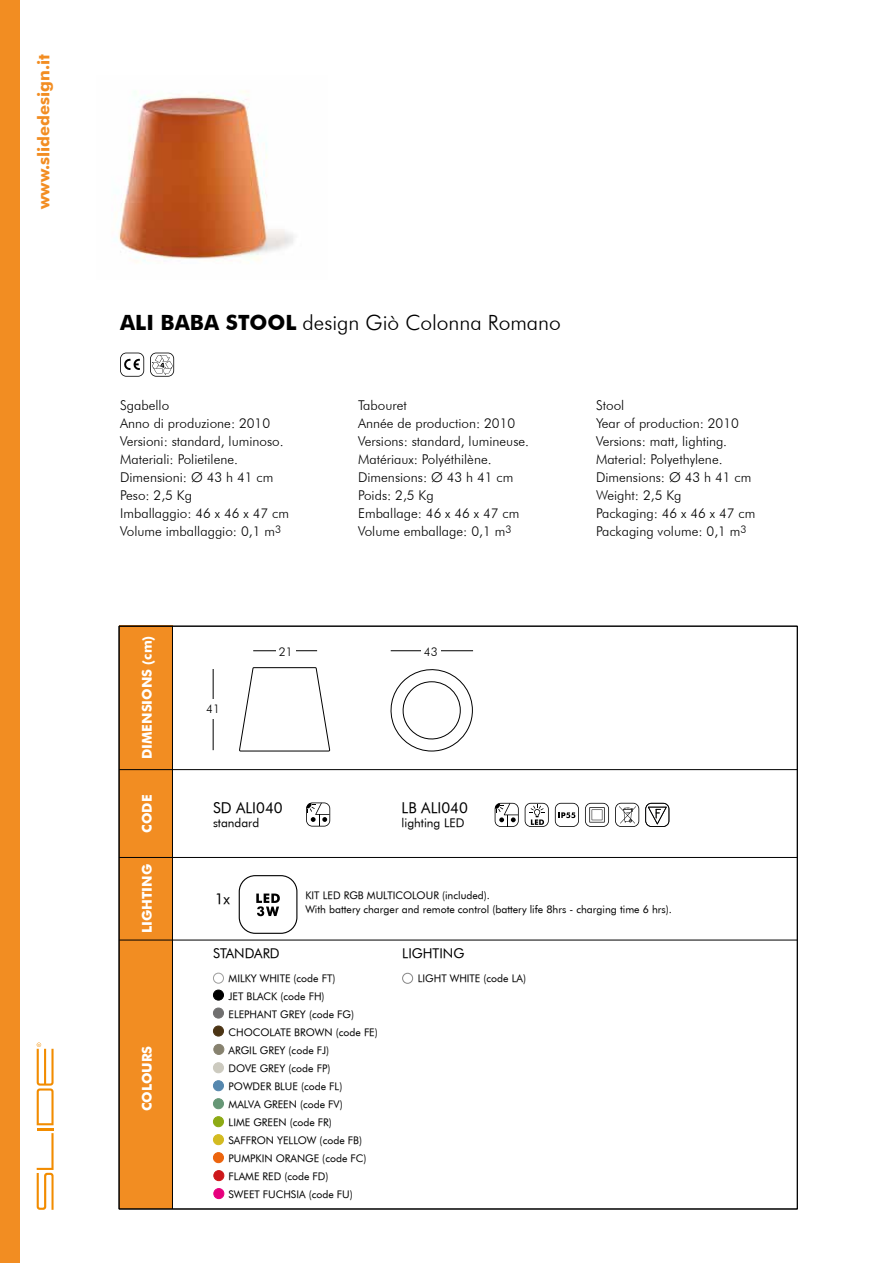
<style>
.page{position:relative;width:893px;height:1263px;background:#fff}
.page>*{position:absolute;margin:0;border:0;box-sizing:border-box;transform-origin:0 0}
.t1{font:300 21px "Futura BT";color:#000}
.t2{font:700 16.5px "Futura BT";color:#f28d22}
.t3{font:15px "Futura Book BT";color:#000}
.t4{font:300 13.5px/18px "Futura BT";color:#000}
.t5{font:700 13.5px "Futura BT";color:#fff}
.t6{font:13.5px "Futura Book BT";color:#000}
.t7{font:12px "Futura Book BT";color:#000}
.t8{font:300 12px "Futura BT";color:#000}
.t9{font:10.5px/18px "Futura Book BT";color:#000}
.s1{font-weight:700}
</style>
<div class="page">
<div style="left:119px;top:626px;width:53px;height:583px;background:#f28d22"></div>
<hr style="left:172px;top:626px;width:1px;height:583px;background:#000">
<div style="left:0;top:0;width:20px;height:1263px;background:#f28d22"></div>
<svg style="left:37px;top:1042px;width:17px;height:168px"></svg>
<hr style="left:119px;top:940px;width:678px;height:1px;background:#000">
<hr style="left:119px;top:857px;width:678px;height:1px;background:#000">
<hr style="left:119px;top:769px;width:678px;height:1px;background:#000">
<div style="left:402px;top:973px;width:11px;height:11px;border:1px solid #878787;border-radius:50%"></div>
<div style="left:213px;top:1099px;width:10px;height:10px;background:#669776;border-radius:50%"></div>
<div style="left:213px;top:1098px;width:11px;height:11px;border:1px solid #669776;border-radius:50%"></div>
<div style="left:213px;top:1152px;width:10px;height:11px;background:#ec640d;border-radius:50%"></div>
<div style="left:213px;top:1152px;width:11px;height:11px;border:1px solid #ec640d;border-radius:50%"></div>
<div style="left:213px;top:973px;width:11px;height:10px;border:1px solid #9d9d9c;border-radius:50%"></div>
<div style="left:213px;top:990px;width:10px;height:10px;background:#000;border-radius:50%"></div>
<div style="left:213px;top:990px;width:11px;height:10px;border:1px solid #000;border-radius:50%"></div>
<div style="left:213px;top:1008px;width:10px;height:10px;background:#706f6f;border-radius:50%"></div>
<div style="left:213px;top:1008px;width:11px;height:10px;border:1px solid #706f6f;border-radius:50%"></div>
<div style="left:213px;top:1026px;width:10px;height:10px;background:#4b3414;border-radius:50%"></div>
<div style="left:213px;top:1026px;width:11px;height:10px;border:1px solid #4b3414;border-radius:50%"></div>
<div style="left:214px;top:1044px;width:10px;height:10px;background:#87826f;border-radius:50%"></div>
<div style="left:213px;top:1044px;width:11px;height:11px;border:1px solid #87826f;border-radius:50%"></div>
<div style="left:213px;top:1063px;width:10px;height:10px;background:#cccabf;border-radius:50%"></div>
<div style="left:213px;top:1062px;width:11px;height:11px;border:1px solid #cccabf;border-radius:50%"></div>
<div style="left:213px;top:1081px;width:10px;height:10px;background:#5587ae;border-radius:50%"></div>
<div style="left:213px;top:1080px;width:11px;height:11px;border:1px solid #5587ae;border-radius:50%"></div>
<div style="left:213px;top:1134px;width:10px;height:11px;background:#d3bb21;border-radius:50%"></div>
<div style="left:213px;top:1134px;width:11px;height:11px;border:1px solid #d3bb21;border-radius:50%"></div>
<div style="left:213px;top:1117px;width:10px;height:10px;background:#8daa14;border-radius:50%"></div>
<div style="left:213px;top:1116px;width:11px;height:11px;border:1px solid #8daa14;border-radius:50%"></div>
<div style="left:214px;top:1188px;width:10px;height:10px;background:#e6007d;border-radius:50%"></div>
<div style="left:213px;top:1188px;width:11px;height:11px;border:1px solid #e6007d;border-radius:50%"></div>
<div style="left:214px;top:1170px;width:10px;height:11px;background:#cd171a;border-radius:50%"></div>
<div style="left:213px;top:1170px;width:11px;height:11px;border:1px solid #cd171a;border-radius:50%"></div>
<svg style="left:306px;top:802px;width:24px;height:24px"></svg>
<img style="left:118px;top:91px;width:176px;height:172px">
<hr style="left:213px;top:669px;width:1px;height:81px;background:#000">
<div style="left:200px;top:700px;width:26px;height:19px;background:#fff"></div>
<hr style="left:391px;top:650px;width:82px;height:1px;background:#000">
<svg style="left:239px;top:667px;width:234px;height:85px"></svg>
<hr style="left:253px;top:650px;width:64px;height:1px;background:#000">
<div style="left:421px;top:647px;width:19px;height:14px;background:#fff"></div>
<div style="left:276px;top:647px;width:19px;height:14px;background:#fff"></div>
<svg style="left:120px;top:353px;width:24px;height:24px"></svg>
<svg style="left:150px;top:353px;width:24px;height:24px"></svg>
<svg style="left:239px;top:875px;width:58px;height:59px"></svg>
<svg style="left:585px;top:803px;width:24px;height:24px"></svg>
<svg style="left:645px;top:803px;width:24px;height:24px"></svg>
<svg style="left:615px;top:803px;width:24px;height:24px"></svg>
<svg style="left:555px;top:803px;width:24px;height:24px"></svg>
<svg style="left:495px;top:803px;width:24px;height:24px"></svg>
<svg style="left:525px;top:803px;width:24px;height:24px"></svg>
<p class="t2" style="left:34px;top:209px;width:156px;rotate:-90deg">www.slidedesign.it</p>
<h1 class="t1" style="left:120px;top:310px;width:442px"><span class="s1">ALI BABA STOOL</span> design Giò Colonna Romano</h1>
<p class="t4" style="left:120px;top:396px;width:170px">Sgabello<br>Anno di produzione: 2010<br>Versioni: standard, luminoso.<br>Materiali: Polietilene.<br>Dimensioni: Ø 43 h 41 cm<br>Peso: 2,5 Kg<br>Imballaggio: 46 x 46 x 47 cm<br>Volume imballaggio: 0,1 m<sup>3</sup></p>
<p class="t4" style="left:358px;top:396px;width:173px">Tabouret<br>Année de production: 2010<br>Versions: standard, lumineuse.<br>Matériaux: Polyéthilène.<br>Dimensions: Ø 43 h 41 cm<br>Poids: 2,5 Kg<br>Emballage: 46 x 46 x 47 cm<br>Volume emballage: 0,1 m<sup>3</sup></p>
<p class="t4" style="left:596px;top:396px;width:161px">Stool<br>Year of production: 2010<br>Versions: matt, lighting.<br>Material: Polyethylene.<br>Dimensions: Ø 43 h 41 cm<br>Weight: 2,5 Kg<br>Packaging: 46 x 46 x 47 cm<br>Packaging volume: 0,1 m<sup>3</sup></p>
<p class="t5" style="left:139px;top:759px;width:125px;rotate:-90deg">DIMENSIONS (cm)</p>
<p class="t5" style="left:139px;top:832px;width:40px;rotate:-90deg">CODE</p>
<p class="t5" style="left:139px;top:933px;width:71px;rotate:-90deg">LIGHTING</p>
<p class="t5" style="left:139px;top:1111px;width:67px;rotate:-90deg">COLOURS</p>
<p class="t8" style="left:206px;top:702px;width:15px">41</p>
<p class="t8" style="left:279px;top:644px;width:15px">21</p>
<p class="t8" style="left:424px;top:644px;width:15px">43</p>
<p class="t3" style="left:213px;top:799px;width:71px">SD ALI040</p>
<p class="t7" style="left:213px;top:815px;width:48px">standard</p>
<p class="t3" style="left:402px;top:799px;width:68px">LB ALI040</p>
<p class="t7" style="left:402px;top:815px;width:64px">lighting LED</p>
<p class="t3" style="left:215px;top:889px;width:17px">1x</p>
<p class="t9" style="left:305px;top:889px;width:368px;line-height:13.5px">KIT LED RGB MULTICOLOUR (included).<br>With battery charger and remote control (battery life 8hrs - charging time 6 hrs).</p>
<p class="t6" style="left:213px;top:945px;width:68px">STANDARD</p>
<p class="t9" style="left:229px;top:969px;width:151px">MILKY WHITE (code FT)<br>JET BLACK (code FH)<br>ELEPHANT GREY (code FG)<br>CHOCOLATE BROWN (code FE)<br>ARGIL GREY (code FJ)<br>DOVE GREY (code FP)<br>POWDER BLUE (code FL)<br>MALVA GREEN (code FV)<br>LIME GREEN (code FR)<br>SAFFRON YELLOW (code FB)<br>PUMPKIN ORANGE (code FC)<br>FLAME RED (code FD)<br>SWEET FUCHSIA (code FU)</p>
<p class="t6" style="left:402px;top:945px;width:64px">LIGHTING</p>
<p class="t9" style="left:418px;top:969px;width:110px">LIGHT WHITE (code LA)</p>
</div>
